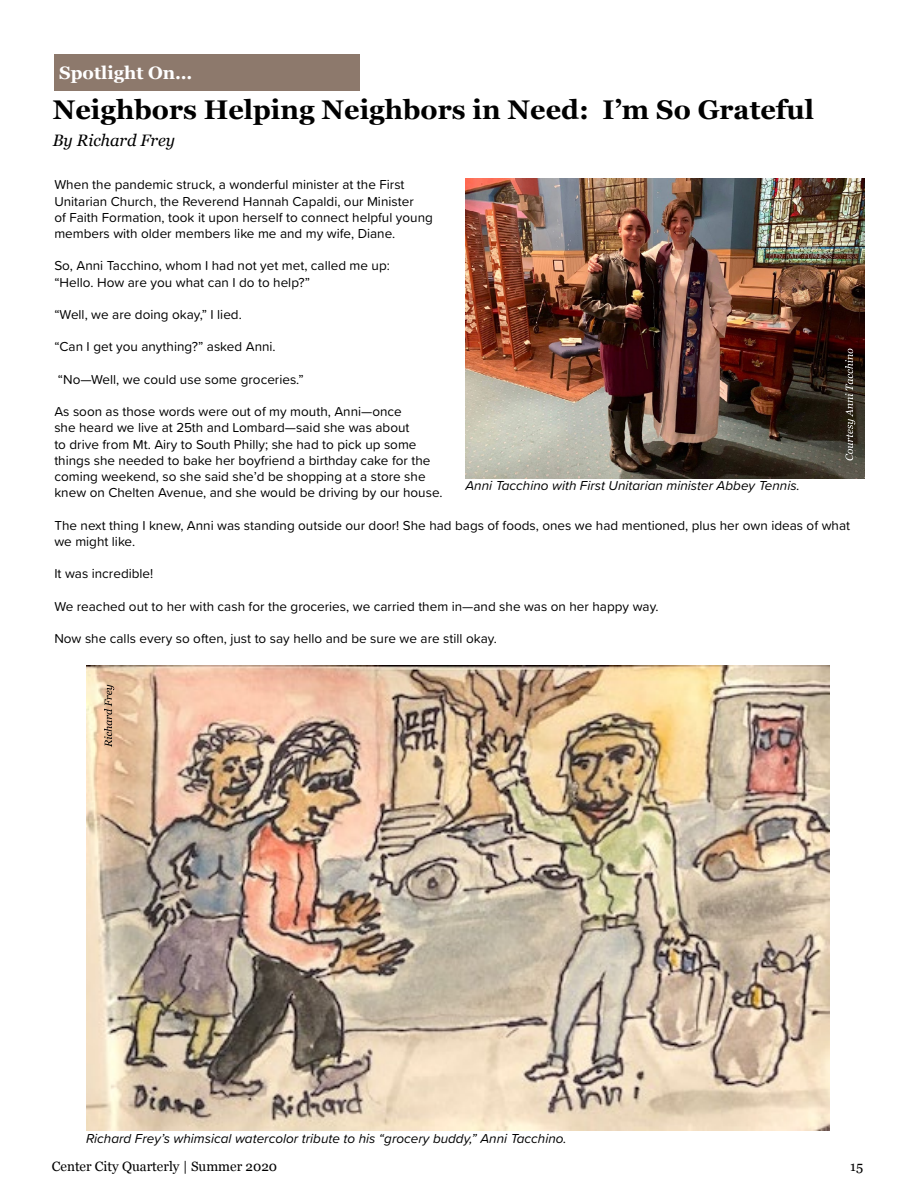
<style>
.page{position:relative;width:918px;height:1188px;background:#fff}
.page>*{position:absolute;margin:0;border:0;box-sizing:border-box;transform-origin:0 0}
.t1{font:700 27px "Georgia";color:#000}
.t2{font:700 18px "Georgia";color:#fff}
.t3{font:italic 16.5px "Georgia";color:#000}
.t4{font:13.5px/16.2px "Proxima Soft";color:#000101}
.t5{font:italic 13.5px "Proxima Soft";color:#000101}
.t6{font:13.5px "Georgia";color:#000}
</style>
<div class="page">
<div style="left:54px;top:54px;width:306px;height:37px;background:#8d796c"></div>
<img style="left:86px;top:666px;width:744px;height:465px">
<svg style="left:104px;top:685px;width:10px;height:62px"></svg>
<img style="left:465px;top:179px;width:399px;height:299px">
<svg style="left:845px;top:349px;width:10px;height:111px"></svg>
<h2 class="t2" style="left:59px;top:59px;width:135px">Spotlight On…</h2>
<h1 class="t1" style="left:53px;top:89px;width:763px">Neighbors Helping Neighbors in Need: I’m So Grateful</h1>
<p class="t3" style="left:53px;top:128px;width:124px">By Richard Frey</p>
<p class="t4" style="left:54px;top:176px;width:380px">When the pandemic struck, a wonderful minister at the First Unitarian Church, the Reverend Hannah Capaldi, our Minister<br>of Faith Formation, took it upon herself to connect helpful young members with older members like me and my wife, Diane.</p>
<p class="t4" style="left:54px;top:257px;width:337px">So, Anni Tacchino, whom I had not yet met, called me up: “Hello. How are you what can I do to help?”</p>
<p class="t4" style="left:54px;top:306px;width:189px">“Well, we are doing okay,” I lied.</p>
<p class="t4" style="left:54px;top:338px;width:223px">“Can I get you anything?” asked Anni.</p>
<p class="t4" style="left:58px;top:370px;width:247px">“No—Well, we could use some groceries.”</p>
<p class="t4" style="left:54px;top:403px;width:390px">As soon as those words were out of my mouth, Anni—once<br>she heard we live at 25th and Lombard—said she was about<br>to drive from Mt. Airy to South Philly; she had to pick up some things she needed to bake her boyfriend a birthday cake for the coming weekend, so she said she’d be shopping at a store she knew on Chelten Avenue, and she would be driving by our house.</p>
<p class="t4" style="left:54px;top:516px;width:797px">The next thing I knew, Anni was standing outside our door! She had bags of foods, ones we had mentioned, plus her own ideas of what we might like.</p>
<p class="t4" style="left:54px;top:565px;width:100px">It was incredible!</p>
<p class="t4" style="left:54px;top:597px;width:606px">We reached out to her with cash for the groceries, we carried them in—and she was on her happy way.</p>
<p class="t4" style="left:54px;top:630px;width:444px">Now she calls every so often, just to say hello and be sure we are still okay.</p>
<p class="t5" style="left:465px;top:476px;width:336px">Anni Tacchino with First Unitarian minister Abbey Tennis.</p>
<p class="t5" style="left:86px;top:1128px;width:482px">Richard Frey’s whimsical watercolor tribute to his “grocery buddy,” Anni Tacchino.</p>
<p class="t6" style="left:52px;top:1157px;width:227px">Center City Quarterly | Summer 2020</p>
<p class="t6" style="left:850px;top:1156px;width:14px">15</p>
</div>
